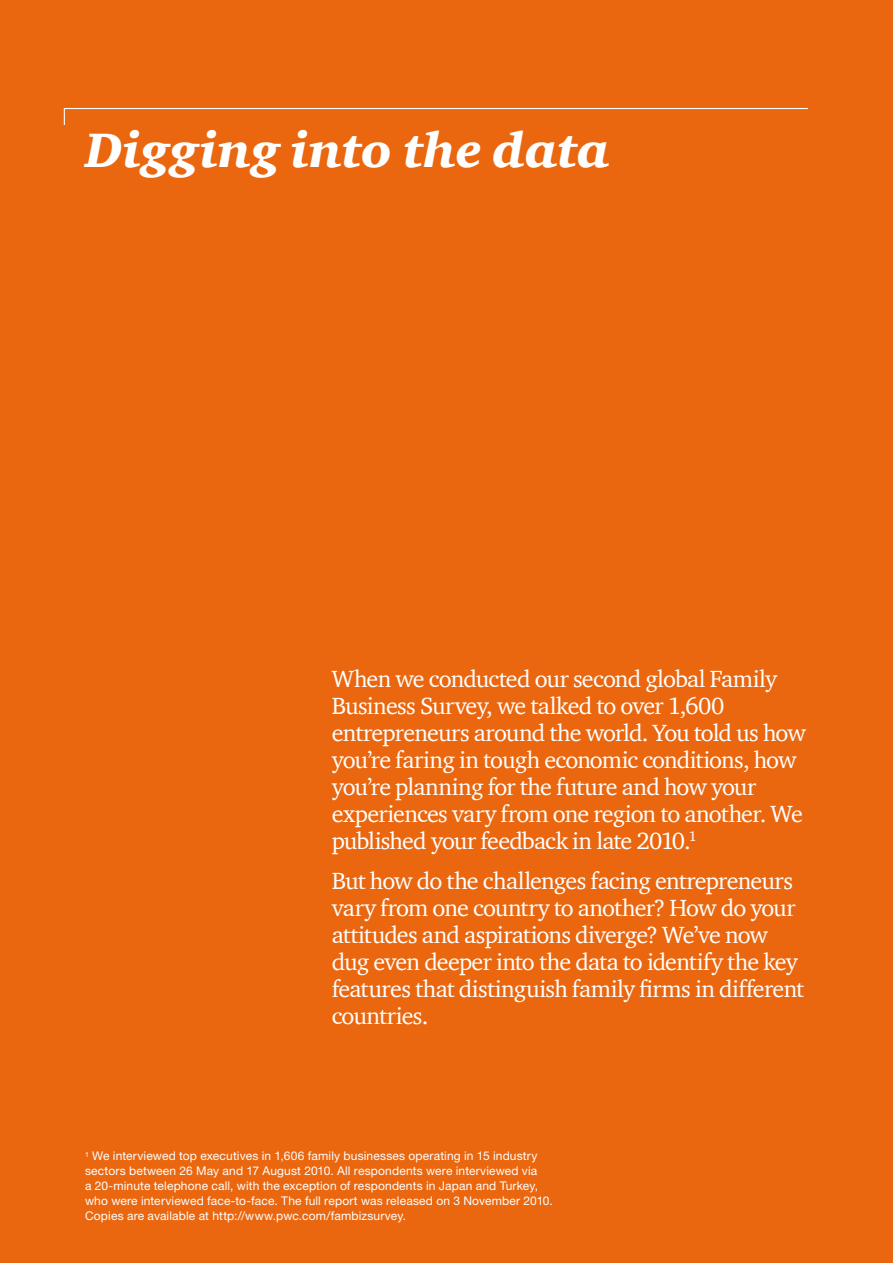
<style>
.page{position:relative;width:893px;height:1263px;background:#ea670f}
.page>*{position:absolute;margin:0;border:0;box-sizing:border-box;transform-origin:0 0}
.t1{font:italic 900 49.5px "ITC Charter Com";color:#fff}
.t2{font:24px/27px "ITC Charter Com";letter-spacing:-.03em;color:#fff}
.t3{font:12px/15px "Helvetica Neue LT Std";letter-spacing:.01em;color:#fff}
</style>
<div class="page">
<svg style="left:63px;top:108px;width:745px;height:17px"></svg>
<h1 class="t1" style="left:85px;top:120px;width:526px">Digging into the data</h1>
<p class="t2" style="left:332px;top:665px;width:476px">When we conducted our second global Family Business Survey, we talked to over 1,600 entrepreneurs around the world. You told us how you’re faring in tough economic conditions, how you’re planning for the future and how your experiences vary from one region to another. We published your feedback in late 2010.<sup>1</sup></p>
<p class="t2" style="left:332px;top:867px;width:474px">But how do the challenges facing entrepreneurs vary from one country to another? How do your attitudes and aspirations diverge? We’ve now dug even deeper into the data to identify the key features that distinguish family firms in different countries.</p>
<p class="t3" style="left:85px;top:1148px;width:469px"><sup>1</sup> We interviewed top executives in 1,606 family businesses operating in 15 industry sectors between 26 May and 17 August 2010. All respondents were interviewed via<br>a 20-minute telephone call, with the exception of respondents in Japan and Turkey, who were interviewed face-to-face. The full report was released on 3 November 2010.<br>Copies are available at http://www.pwc.com/fambizsurvey.</p>
</div>
